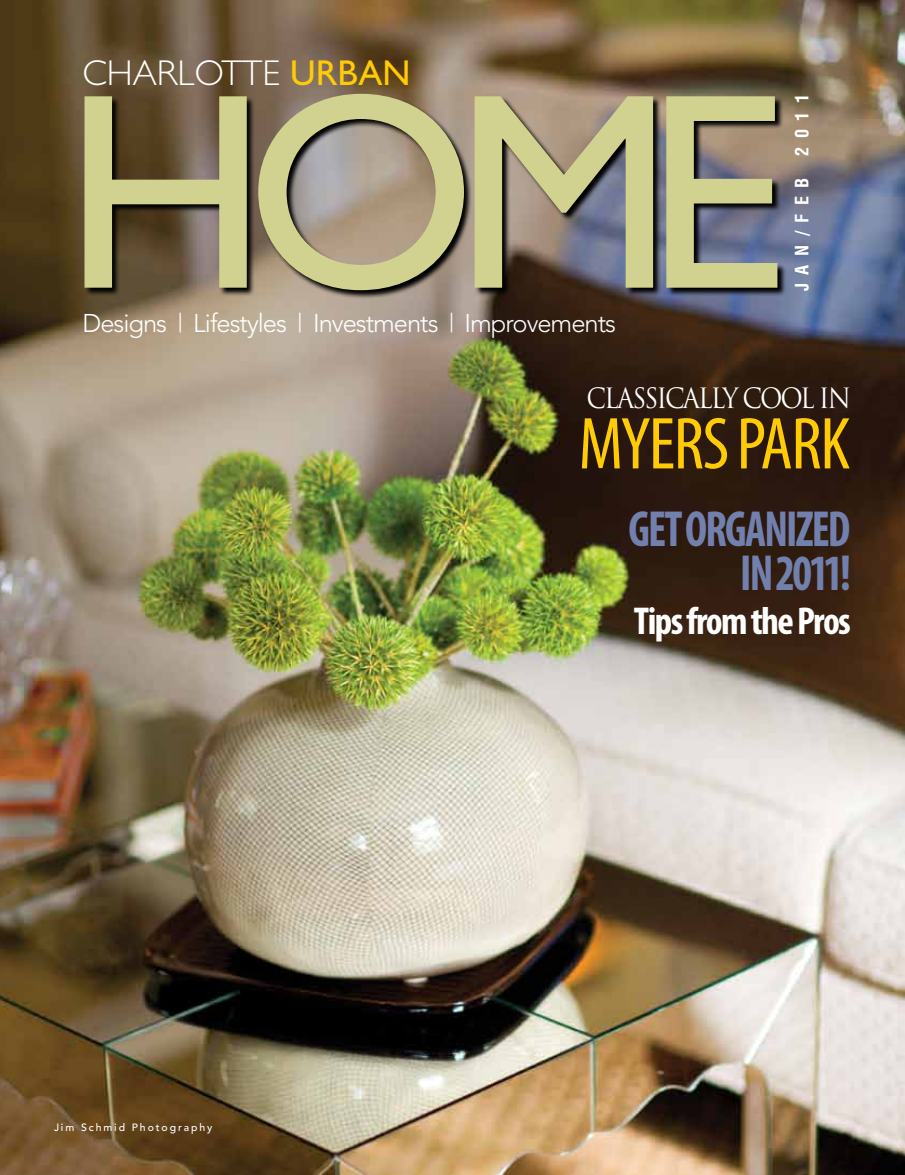
<style>
.page{position:relative;width:905px;height:1175px;background:#fff}
.page>*{position:absolute;margin:0;border:0;box-sizing:border-box;transform-origin:0 0}
.t1{font:280.5px "Gill Sans";color:#d2d290}
.t2{font:condensed 74.25px "Myriad Pro";letter-spacing:-.02em;color:#ffcb05}
.t3{font:700 condensed 51px/44.2px "Myriad Pro";letter-spacing:-.04em;color:#7280ae;text-align:right;scale:.9 1}
.t4{font:700 condensed 39px "Myriad Pro";letter-spacing:-.04em;color:#fff}
.t5{font:300 36px "Gill Sans";color:#fff}
.t6{font:27.3px "Trajan Pro";letter-spacing:-.08em;color:#fff;scale:.9 1}
.t7{font:300 25.5px "Avenir";letter-spacing:-.04em;color:#fff}
.t8{font:700 condensed 18px "Helvetica";letter-spacing:.47em;color:#fff}
.t9{font:500 10.5px "Avenir";letter-spacing:.18em;color:#fff}
.s1{font-weight:400;color:#ffcb05}
</style>
<div class="page">
<img style="left:0;top:0;width:904px;height:1174px">
<svg style="left:85px;top:94px;width:701px;height:205px;background:#534b45"></svg>
<h3 class="t5" style="left:83px;top:53px;width:329px">CHARLOTTE <span class="s1">URBAN</span></h3>
<h1 class="t1" style="left:63px;top:32px;width:723px">HOME</h1>
<p class="t7" style="left:83px;top:308px;width:535px">Designs | Lifestyles | Investments | Improvements</p>
<p class="t8" style="left:791px;top:291px;width:199px;rotate:-90deg">JAN/FEB 2011</p>
<p class="t6" style="left:586px;top:381px;width:295px">CLASSICALLY COOL IN</p>
<h2 class="t2" style="left:578px;top:399px;width:273px">MYERS PARK</h2>
<p class="t9" style="left:54px;top:1121px;width:160px">Jim Schmid Photography</p>
<h3 class="t3" style="left:628px;top:505px;width:249px">Get Organized in 2011!</h3>
<h3 class="t4" style="left:633px;top:597px;width:219px">Tips from the Pros</h3>
</div>
